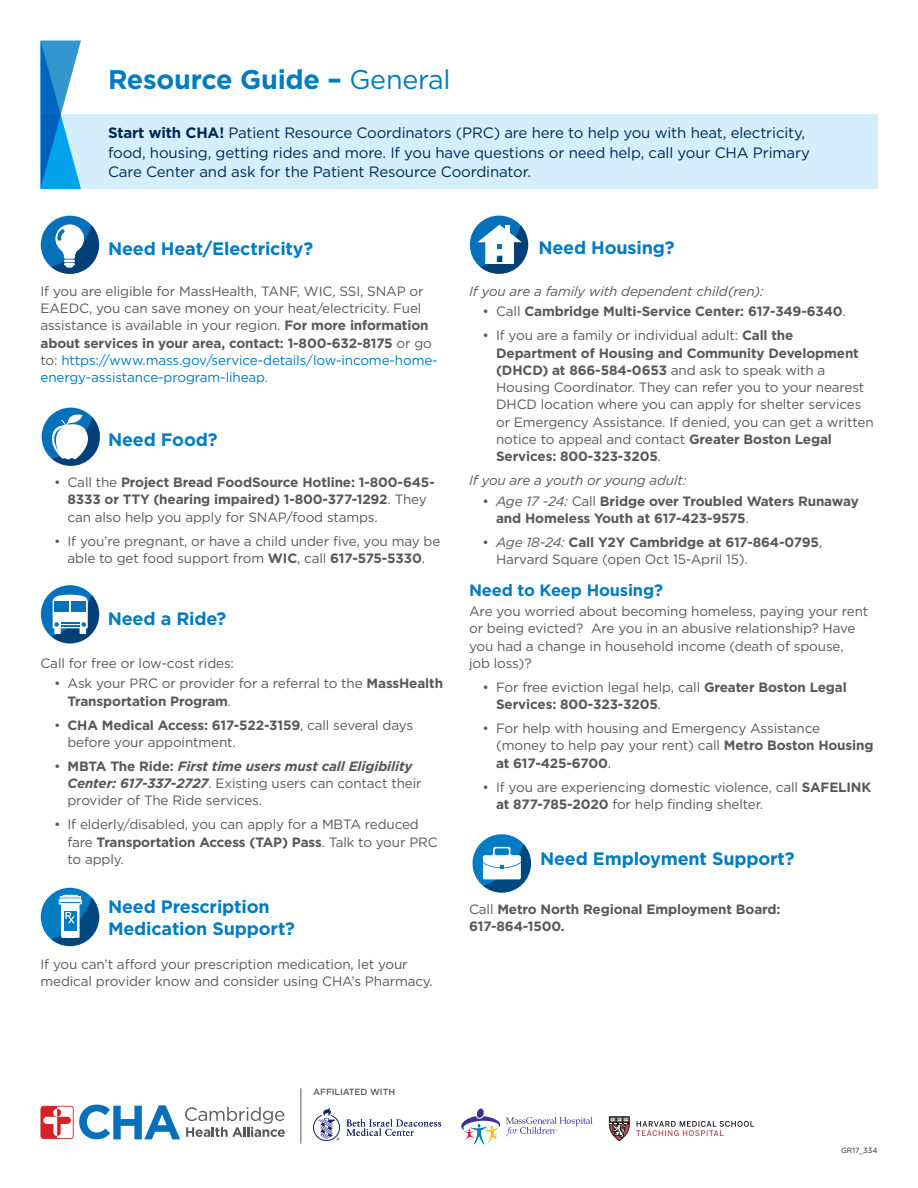
<style>
.page{position:relative;width:918px;height:1188px;background:#fff}
.page>*{position:absolute;margin:0;border:0;box-sizing:border-box;transform-origin:0 0}
.t1{font:700 27px "Gotham";letter-spacing:-.01em;color:#007cc2}
.t2{font:700 18px/22.5px "Gotham";letter-spacing:-.01em;color:#007cc2}
.t3{font:700 16.5px "Gotham";letter-spacing:-.01em;color:#007cc2}
.t4{font:15px/19.5px "Gotham";letter-spacing:-.01em;color:#002855}
.t5{font:13.5px/17.2px "Gotham";letter-spacing:-.01em;color:#57585a}
.t6{font:700 13.5px/17.2px "Gotham";letter-spacing:-.01em;color:#57585a}
.t7{font:italic 13.5px "Gotham";letter-spacing:-.01em;color:#57585a}
.t8{font:500 9px "Gotham";letter-spacing:-.01em;color:#57585a}
.t9{font:7.5px "Gotham";color:#231f20}
.s1{font-weight:400}
.s2{font-weight:700}
.s3{color:#007cc2}
.s4{font-weight:700;font-style:italic}
.s5{font-weight:400;font-style:italic}
.s6{font-style:italic}
</style>
<div class="page">
<div style="left:41px;top:114px;width:837px;height:75px;background:#d4effb"></div>
<svg style="left:40px;top:40px;width:41px;height:149px"></svg>
<svg style="left:346px;top:1119px;width:95px;height:17px"></svg>
<svg style="left:313px;top:1107px;width:27px;height:34px"></svg>
<svg style="left:41px;top:1105px;width:244px;height:34px"></svg>
<svg style="left:609px;top:1116px;width:21px;height:25px"></svg>
<svg style="left:636px;top:1121px;width:118px;height:15px"></svg>
<hr style="left:300px;top:1088px;width:1px;height:56px;background:#57585a">
<svg style="left:506px;top:1117px;width:87px;height:19px"></svg>
<svg style="left:461px;top:1109px;width:39px;height:36px"></svg>
<div style="left:41px;top:216px;width:58px;height:58px;background:#0770ba;border-radius:50%"></div>
<svg style="left:51px;top:224px;width:48px;height:50px"></svg>
<div style="left:470px;top:216px;width:58px;height:58px;background:#0770ba;border-radius:50%"></div>
<svg style="left:477px;top:225px;width:51px;height:49px"></svg>
<div style="left:42px;top:408px;width:58px;height:58px;background:#0770ba;border-radius:50%"></div>
<svg style="left:45px;top:412px;width:55px;height:54px"></svg>
<div style="left:41px;top:585px;width:58px;height:58px;background:#0770ba;border-radius:50%"></div>
<svg style="left:51px;top:595px;width:48px;height:48px"></svg>
<div style="left:41px;top:888px;width:58px;height:58px;background:#007cc2;border-radius:50%"></div>
<svg style="left:51px;top:895px;width:48px;height:51px"></svg>
<div style="left:473px;top:834px;width:58px;height:59px;background:#007cc2;border-radius:50%"></div>
<svg style="left:483px;top:844px;width:48px;height:49px"></svg>
<h1 class="t1" style="left:108px;top:62px;width:344px">Resource Guide – <span class="s1">General</span></h1>
<p class="t4" style="left:108px;top:123px;width:703px"><span class="s2">Start with CHA!</span> Patient Resource Coordinators (PRC) are here to help you with heat, electricity, food, housing, getting rides and more. If you have questions or need help, call your CHA Primary<br>Care Center and ask for the Patient Resource Coordinator.</p>
<h2 class="t2" style="left:108px;top:237px;width:207px">Need Heat/Electricity?</h2>
<p class="t5" style="left:40px;top:282px;width:399px">If you are eligible for MassHealth, TANF, WIC, SSI, SNAP or EAEDC, you can save money on your heat/electricity. Fuel assistance is available in your region. <span class="s2">For more information about services in your area, contact: 1-800-632-8175</span> or go to: <span class="s3">https://www.mass.gov/service-details/low-income-home&shy;energy-assistance-program-liheap</span>.</p>
<h2 class="t2" style="left:108px;top:429px;width:111px">Need Food?</h2>
<p class="t6" style="left:68px;top:474px;width:369px;text-indent:-14px"><span class="s1">• Call the</span> Project Bread FoodSource Hotline: 1-800-645-<br>8333 or TTY (hearing impaired) 1-800-377-1292<span class="s1">. They can also help you apply for SNAP/food stamps.</span></p>
<p class="t5" style="left:54px;top:532px;width:388px;text-align:center">• If you’re pregnant, or have a child under five, you may be able to get food support from <span class="s2">WIC</span>, call <span class="s2">617-575-5330</span>.</p>
<h2 class="t2" style="left:108px;top:607px;width:120px">Need a Ride?</h2>
<p class="t5" style="left:40px;top:654px;width:195px">Call for free or low-cost rides:</p>
<p class="t5" style="left:68px;top:675px;width:377px;text-indent:-14px">• Ask your PRC or provider for a referral to the <span class="s2">MassHealth<br>Transportation Program</span>.</p>
<p class="t5" style="left:68px;top:716px;width:347px;text-indent:-14px">• <span class="s2">CHA Medical Access: 617-522-3159</span>, call several days before your appointment.</p>
<p class="t5" style="left:68px;top:757px;width:356px;text-indent:-14px">• <span class="s2">MBTA The Ride:</span> <span class="s4">First time users must call Eligibility<br>Center: 617-337-2727</span>. Existing users can contact their provider of The Ride services.</p>
<p class="t5" style="left:68px;top:816px;width:372px;text-indent:-14px">• If elderly/disabled, you can apply for a MBTA reduced fare <span class="s2">Transportation Access (TAP) Pass</span>. Talk to your PRC to apply.</p>
<h2 class="t2" style="left:108px;top:895px;width:189px">Need Prescription<br>Medication Support?</h2>
<p class="t5" style="left:41px;top:955px;width:394px">If you can’t afford your prescription medication, let your medical provider know and consider using CHA’s Pharmacy.</p>
<h2 class="t2" style="left:538px;top:236px;width:138px">Need Housing?</h2>
<p class="t7" style="left:469px;top:283px;width:296px">If you are a family with dependent child(ren):</p>
<p class="t6" style="left:483px;top:303px;width:365px"><span class="s1">• Call</span> Cambridge Multi-Service Center: 617-349-6340<span class="s1">.</span></p>
<p class="t5" style="left:496px;top:327px;width:379px;text-indent:-14px">• If you are a family or individual adult: <span class="s2">Call the Department of Housing and Community Development (DHCD) at 866-584-0653</span> and ask to speak with a Housing Coordinator. They can refer you to your nearest DHCD location where you can apply for shelter services or Emergency Assistance. If denied, you can get a written notice to appeal and contact <span class="s2">Greater Boston Legal Services: 800-323-3205</span>.</p>
<p class="t7" style="left:469px;top:472px;width:219px">If you are a youth or young adult:</p>
<p class="t6" style="left:496px;top:492px;width:364px;text-indent:-14px"><span class="s1">•</span> <span class="s5">Age 17 -24:</span> <span class="s1">Call</span> Bridge over Troubled Waters Runaway and Homeless Youth at 617-423-9575<span class="s1">.</span></p>
<p class="t5" style="left:496px;top:533px;width:328px;text-indent:-14px">• <span class="s6">Age 18-24:</span> <span class="s2">Call Y2Y Cambridge at 617-864-0795</span>,<br>Harvard Square (open Oct 15-April 15).</p>
<p class="t3" style="left:469px;top:579px;width:195px">Need to Keep Housing?</p>
<p class="t5" style="left:469px;top:602px;width:401px">Are you worried about becoming homeless, paying your rent or being evicted? Are you in an abusive relationship? Have you had a change in household income (death of spouse,<br>job loss)?</p>
<p class="t6" style="left:496px;top:678px;width:352px;text-indent:-14px"><span class="s1">• For free eviction legal help, call</span> Greater Boston Legal<br>Services: 800-323-3205<span class="s1">.</span></p>
<p class="t5" style="left:496px;top:719px;width:379px;text-indent:-14px">• For help with housing and Emergency Assistance (money to help pay your rent) call <span class="s2">Metro Boston Housing at 617-425-6700</span>.</p>
<p class="t5" style="left:496px;top:778px;width:377px;text-indent:-14px">• If you are experiencing domestic violence, call <span class="s2">SAFELINK at 877-785-2020</span> for help finding shelter.</p>
<h2 class="t2" style="left:540px;top:848px;width:256px">Need Employment Support?</h2>
<p class="t6" style="left:469px;top:900px;width:313px"><span class="s1">Call</span> Metro North Regional Employment Board:<br>617-864-1500.</p>
<p class="t8" style="left:313px;top:1086px;width:83px">AFFILIATED WITH</p>
<p class="t9" style="left:841px;top:1146px;width:38px">GR17_334</p>
</div>
